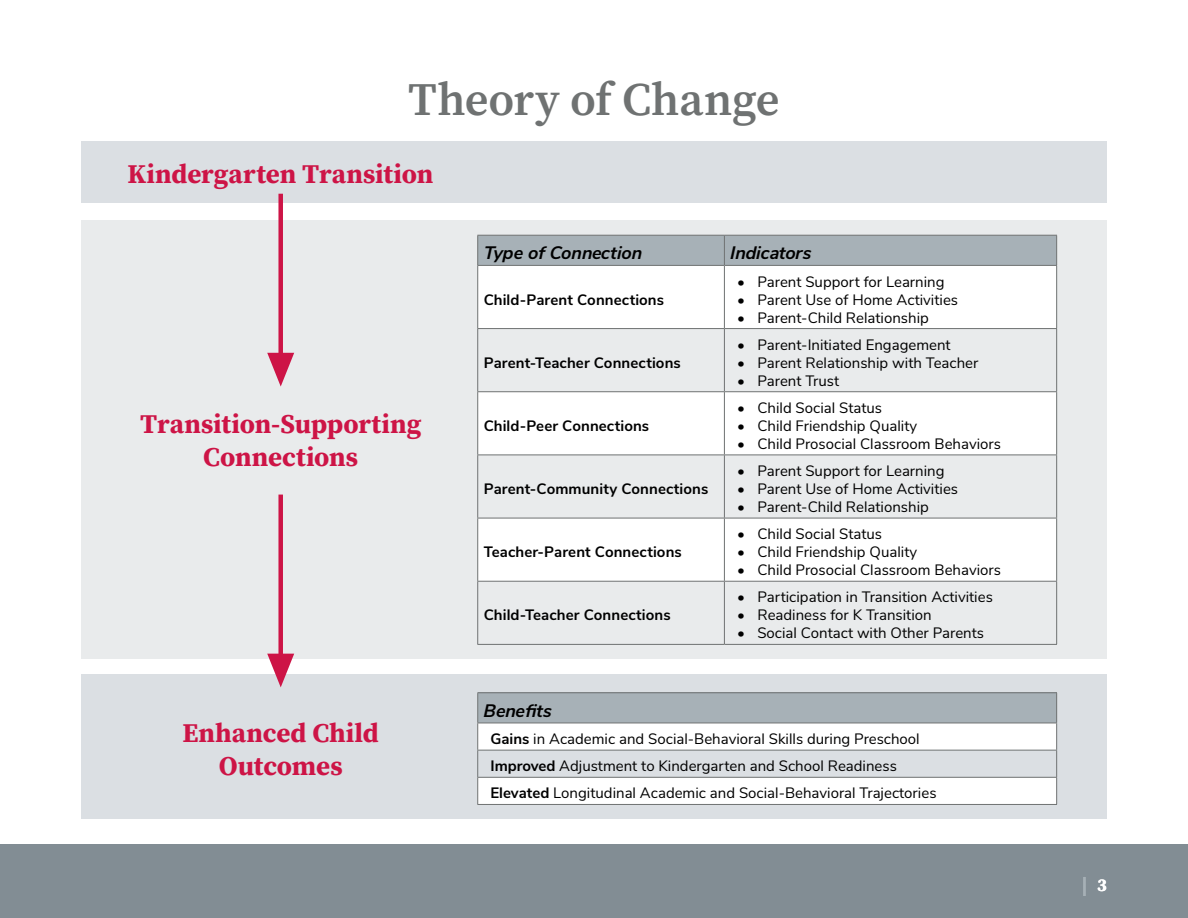
<style>
.page{position:relative;width:1188px;height:918px;background:#fff}
.page>*{position:absolute;margin:0;border:0;box-sizing:border-box;transform-origin:0 0}
.t1{font:600 46.5px "Buckeye Serif";letter-spacing:-.005em;color:#6f7272}
.t2{font:700 27px/32.4px "Buckeye Serif";letter-spacing:-.005em;color:#cd1446;text-align:center}
.t3{font:27px "Buckeye Sans";color:#a7b1b7}
.t4{font:italic 700 18px "Buckeye Sans";color:#000}
.t5{font:15px/27.2px "Buckeye Sans";color:#000}
.t6{font:700 15px "Buckeye Sans";letter-spacing:.005em;color:#000}
.s1{font-weight:700}
</style>
<div class="page">
<div style="left:0;top:844px;width:1188px;height:74px;background:#828d94"></div>
<div style="left:81px;top:220px;width:1026px;height:438px;background:#e4e7e8"></div>
<svg style="left:478px;top:266px;width:578px;height:315px;fill:#fff"></svg>
<div style="left:477px;top:235px;width:580px;height:30px;background:#a7b1b7"></div>
<hr style="left:477px;top:265px;width:247px;height:1px;background:#6f7272">
<hr style="left:477px;top:266px;width:1px;height:62px;background:#6f7272">
<hr style="left:724px;top:265px;width:333px;height:1px;background:#6f7272">
<hr style="left:724px;top:266px;width:1px;height:62px;background:#6f7272">
<hr style="left:1056px;top:266px;width:1px;height:62px;background:#6f7272">
<hr style="left:477px;top:328px;width:247px;height:1px;background:#6f7272">
<hr style="left:477px;top:329px;width:1px;height:62px;background:#6f7272">
<hr style="left:724px;top:328px;width:333px;height:1px;background:#6f7272">
<hr style="left:724px;top:329px;width:1px;height:62px;background:#6f7272">
<hr style="left:1056px;top:329px;width:1px;height:62px;background:#6f7272">
<hr style="left:477px;top:391px;width:247px;height:1px;background:#6f7272">
<hr style="left:477px;top:392px;width:1px;height:63px;background:#6f7272">
<hr style="left:724px;top:391px;width:333px;height:1px;background:#6f7272">
<hr style="left:724px;top:392px;width:1px;height:63px;background:#6f7272">
<hr style="left:1056px;top:392px;width:1px;height:63px;background:#6f7272">
<hr style="left:477px;top:455px;width:247px;height:1px;background:#6f7272">
<hr style="left:477px;top:455px;width:1px;height:63px;background:#6f7272">
<hr style="left:724px;top:455px;width:333px;height:1px;background:#6f7272">
<hr style="left:724px;top:455px;width:1px;height:63px;background:#6f7272">
<hr style="left:1056px;top:455px;width:1px;height:63px;background:#6f7272">
<hr style="left:477px;top:518px;width:247px;height:1px;background:#6f7272">
<hr style="left:477px;top:518px;width:1px;height:63px;background:#6f7272">
<hr style="left:724px;top:518px;width:333px;height:1px;background:#6f7272">
<hr style="left:724px;top:518px;width:1px;height:63px;background:#6f7272">
<hr style="left:1056px;top:518px;width:1px;height:63px;background:#6f7272">
<hr style="left:477px;top:581px;width:247px;height:1px;background:#6f7272">
<hr style="left:477px;top:582px;width:1px;height:62px;background:#6f7272">
<hr style="left:724px;top:581px;width:333px;height:1px;background:#6f7272">
<hr style="left:724px;top:582px;width:1px;height:62px;background:#6f7272">
<hr style="left:1056px;top:582px;width:1px;height:62px;background:#6f7272">
<hr style="left:477px;top:644px;width:247px;height:1px;background:#6f7272">
<hr style="left:724px;top:644px;width:333px;height:1px;background:#6f7272">
<div style="left:81px;top:142px;width:1026px;height:61px;background:#dbdfe3"></div>
<div style="left:81px;top:674px;width:1026px;height:145px;background:#dbdfe3"></div>
<div style="left:478px;top:693px;width:579px;height:30px;background:#a7b1b7"></div>
<svg style="left:478px;top:724px;width:578px;height:80px;fill:#fff"></svg>
<hr style="left:477px;top:692px;width:580px;height:1px;background:#6f7272">
<hr style="left:477px;top:693px;width:1px;height:30px;background:#6f7272">
<hr style="left:1056px;top:693px;width:1px;height:30px;background:#6f7272">
<hr style="left:477px;top:723px;width:580px;height:1px;background:#6f7272">
<hr style="left:477px;top:750px;width:580px;height:1px;background:#6f7272">
<hr style="left:477px;top:777px;width:580px;height:1px;background:#6f7272">
<svg style="left:477px;top:723px;width:1px;height:81px"></svg>
<svg style="left:1056px;top:723px;width:1px;height:81px"></svg>
<hr style="left:477px;top:804px;width:580px;height:1px;background:#6f7272">
<div style="left:278px;top:194px;width:5px;height:176px;background:#cd1446"></div>
<svg style="left:267px;top:353px;width:27px;height:34px"></svg>
<div style="left:278px;top:495px;width:5px;height:176px;background:#cd1446"></div>
<svg style="left:267px;top:654px;width:27px;height:33px"></svg>
<h1 class="t1" style="left:408px;top:68px;width:373px">Theory of Change</h1>
<h2 class="t2" style="left:127px;top:157px;width:307px">Kindergarten Transition</h2>
<p class="t4" style="left:484px;top:240px;width:160px">Type of Connection</p>
<p class="t4" style="left:730px;top:240px;width:83px">Indicators</p>
<p class="t6" style="left:484px;top:288px;width:182px">Child-Parent Connections</p>
<p class="t5" style="left:737px;top:267px;width:209px">• Parent Support for Learning</p>
<p class="t5" style="left:737px;top:285px;width:222px">• Parent Use of Home Activities</p>
<p class="t5" style="left:737px;top:303px;width:193px">• Parent-Child Relationship</p>
<h2 class="t2" style="left:140px;top:408px;width:283px">Transition-Supporting<br>Connections</h2>
<h2 class="t2" style="left:183px;top:717px;width:198px">Enhanced Child<br>Outcomes</h2>
<p class="t6" style="left:484px;top:352px;width:199px">Parent-Teacher Connections</p>
<p class="t6" style="left:484px;top:415px;width:167px">Child-Peer Connections</p>
<p class="t6" style="left:484px;top:478px;width:226px">Parent-Community Connections</p>
<p class="t6" style="left:484px;top:541px;width:200px">Teacher-Parent Connections</p>
<p class="t6" style="left:484px;top:604px;width:188px">Child-Teacher Connections</p>
<p class="t5" style="left:737px;top:330px;width:215px">• Parent-Initiated Engagement</p>
<p class="t5" style="left:737px;top:348px;width:243px">• Parent Relationship with Teacher</p>
<p class="t5" style="left:737px;top:366px;width:104px">• Parent Trust</p>
<p class="t5" style="left:737px;top:393px;width:147px">• Child Social Status</p>
<p class="t5" style="left:737px;top:411px;width:182px">• Child Friendship Quality</p>
<p class="t5" style="left:737px;top:429px;width:265px">• Child Prosocial Classroom Behaviors</p>
<p class="t5" style="left:737px;top:456px;width:209px">• Parent Support for Learning</p>
<p class="t5" style="left:737px;top:474px;width:222px">• Parent Use of Home Activities</p>
<p class="t5" style="left:737px;top:492px;width:193px">• Parent-Child Relationship</p>
<p class="t5" style="left:737px;top:520px;width:147px">• Child Social Status</p>
<p class="t5" style="left:737px;top:538px;width:182px">• Child Friendship Quality</p>
<p class="t5" style="left:737px;top:556px;width:265px">• Child Prosocial Classroom Behaviors</p>
<p class="t5" style="left:737px;top:583px;width:257px">• Participation in Transition Activities</p>
<p class="t5" style="left:737px;top:601px;width:196px">• Readiness for K Transition</p>
<p class="t5" style="left:737px;top:619px;width:248px">• Social Contact with Other Parents</p>
<p class="t4" style="left:484px;top:698px;width:70px">Benefits</p>
<p class="t5" style="left:490px;top:724px;width:448px"><span class="s1">Gains</span> in Academic and Social-Behavioral Skills during Preschool<br><span class="s1">Improved</span> Adjustment to Kindergarten and School Readiness<br><span class="s1">Elevated</span> Longitudinal Academic and Social-Behavioral Trajectories</p>
<h2 class="t3" style="left:1082px;top:867px;width:27px">l <sup>3</sup></h2>
</div>
